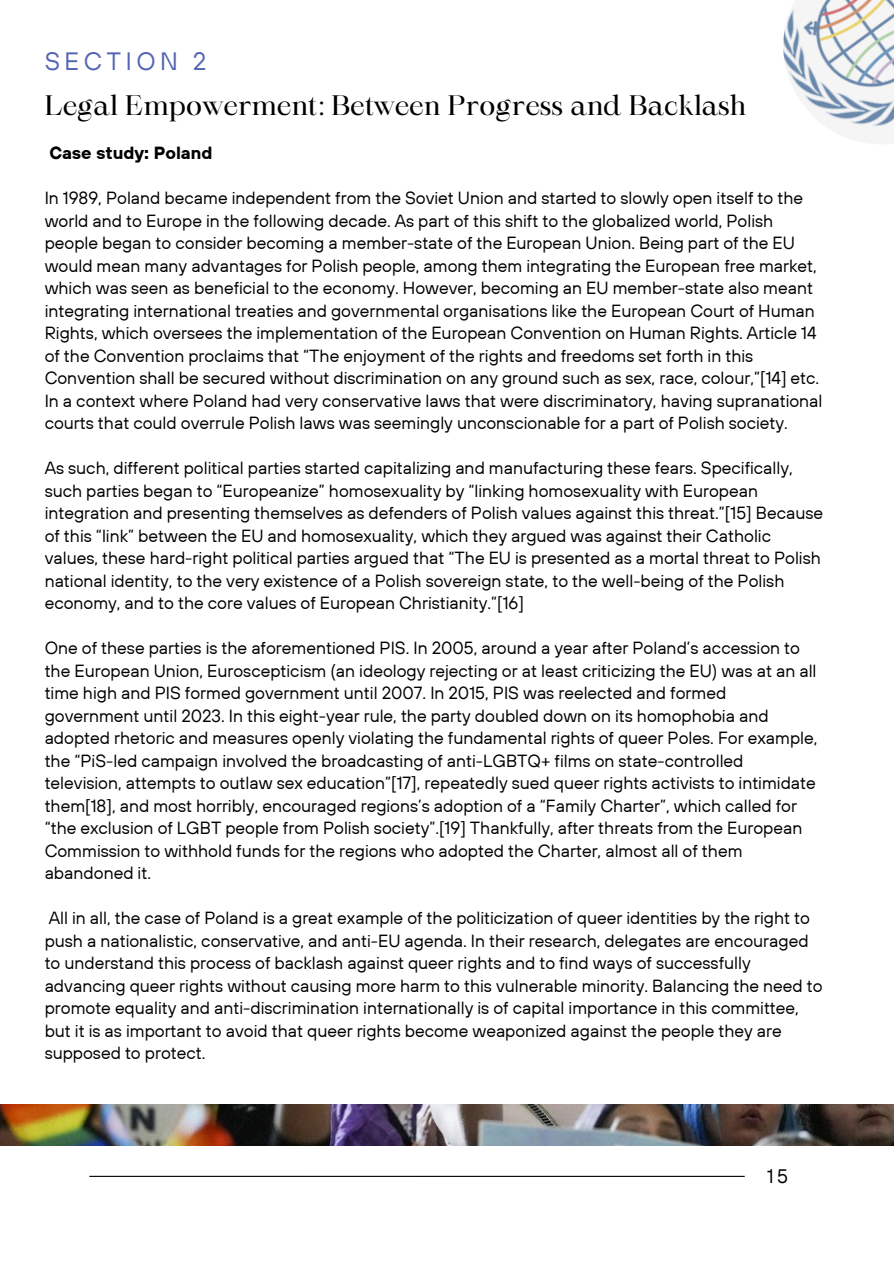
<style>
.page{position:relative;width:894px;height:1264px;background:#fff}
.page>*{position:absolute;margin:0;border:0;box-sizing:border-box;transform-origin:0 0}
.t1{font:27px "Maharlika";color:#000}
.t2{font:25.05px "TT Hoves";letter-spacing:.18em;color:#5465b4}
.t3{font:19.5px "TT Hoves";color:#000}
.t4{font:17.55px/22.5px "TT Hoves";color:#000}
.t5{font:700 17.55px "TT Hoves";color:#000}
</style>
<div class="page">
<hr style="left:89px;top:1175px;width:655px;height:1px;background:#000">
<img style="left:783px;top:0;width:110px;height:128px">
<img style="left:0;top:1104px;width:893px;height:41px">
<p class="t2" style="left:45px;top:45px;width:163px">SECTION 2</p>
<p class="t1" style="left:45px;top:94px;width:702px">Legal Empowerment: Between Progress and Backlash</p>
<p class="t5" style="left:49px;top:141px;width:164px">Case study: Poland</p>
<h1 class="t4" style="left:45px;top:186px;width:779px">In 1989, Poland became independent from the Soviet Union and started to slowly open itself to the world and to Europe in the following decade. As part of this shift to the globalized world, Polish people began to consider becoming a member-state of the European Union. Being part of the EU would mean many advantages for Polish people, among them integrating the European free market, which was seen as beneficial to the economy. However, becoming an EU member-state also meant integrating international treaties and governmental organisations like the European Court of Human Rights, which oversees the implementation of the European Convention on Human Rights. Article 14 of the Convention proclaims that “The enjoyment of the rights and freedoms set forth in this Convention shall be secured without discrimination on any ground such as sex, race, colour,”[14] etc.<br>In a context where Poland had very conservative laws that were discriminatory, having supranational courts that could overrule Polish laws was seemingly unconscionable for a part of Polish society.</h1>
<h2 class="t4" style="left:45px;top:456px;width:779px">As such, different political parties started capitalizing and manufacturing these fears. Specifically, such parties began to “Europeanize” homosexuality by “linking homosexuality with European integration and presenting themselves as defenders of Polish values against this threat.”[15] Because of this “link” between the EU and homosexuality, which they argued was against their Catholic values, these hard-right political parties argued that “The EU is presented as a mortal threat to Polish national identity, to the very existence of a Polish sovereign state, to the well-being of the Polish economy, and to the core values of European Christianity.”[16]</h2>
<h3 class="t4" style="left:45px;top:636px;width:774px">One of these parties is the aforementioned PIS. In 2005, around a year after Poland’s accession to the European Union, Euroscepticism (an ideology rejecting or at least criticizing the EU) was at an all time high and PIS formed government until 2007. In 2015, PIS was reelected and formed government until 2023. In this eight-year rule, the party doubled down on its homophobia and adopted rhetoric and measures openly violating the fundamental rights of queer Poles. For example, the “PiS-led campaign involved the broadcasting of anti-LGBTQ+ films on state-controlled television, attempts to outlaw sex education”[17], repeatedly sued queer rights activists to intimidate them[18], and most horribly, encouraged regions’s adoption of a “Family Charter”, which called for “the exclusion of LGBT people from Polish society”.[19] Thankfully, after threats from the European Commission to withhold funds for the regions who adopted the Charter, almost all of them abandoned it.</h3>
<p class="t4" style="left:45px;top:906px;width:779px">All in all, the case of Poland is a great example of the politicization of queer identities by the right to push a nationalistic, conservative, and anti-EU agenda. In their research, delegates are encouraged to understand this process of backlash against queer rights and to find ways of successfully advancing queer rights without causing more harm to this vulnerable minority. Balancing the need to promote equality and anti-discrimination internationally is of capital importance in this committee, but it is as important to avoid that queer rights become weaponized against the people they are supposed to protect.</p>
<p class="t3" style="left:767px;top:1163px;width:23px">15</p>
</div>
